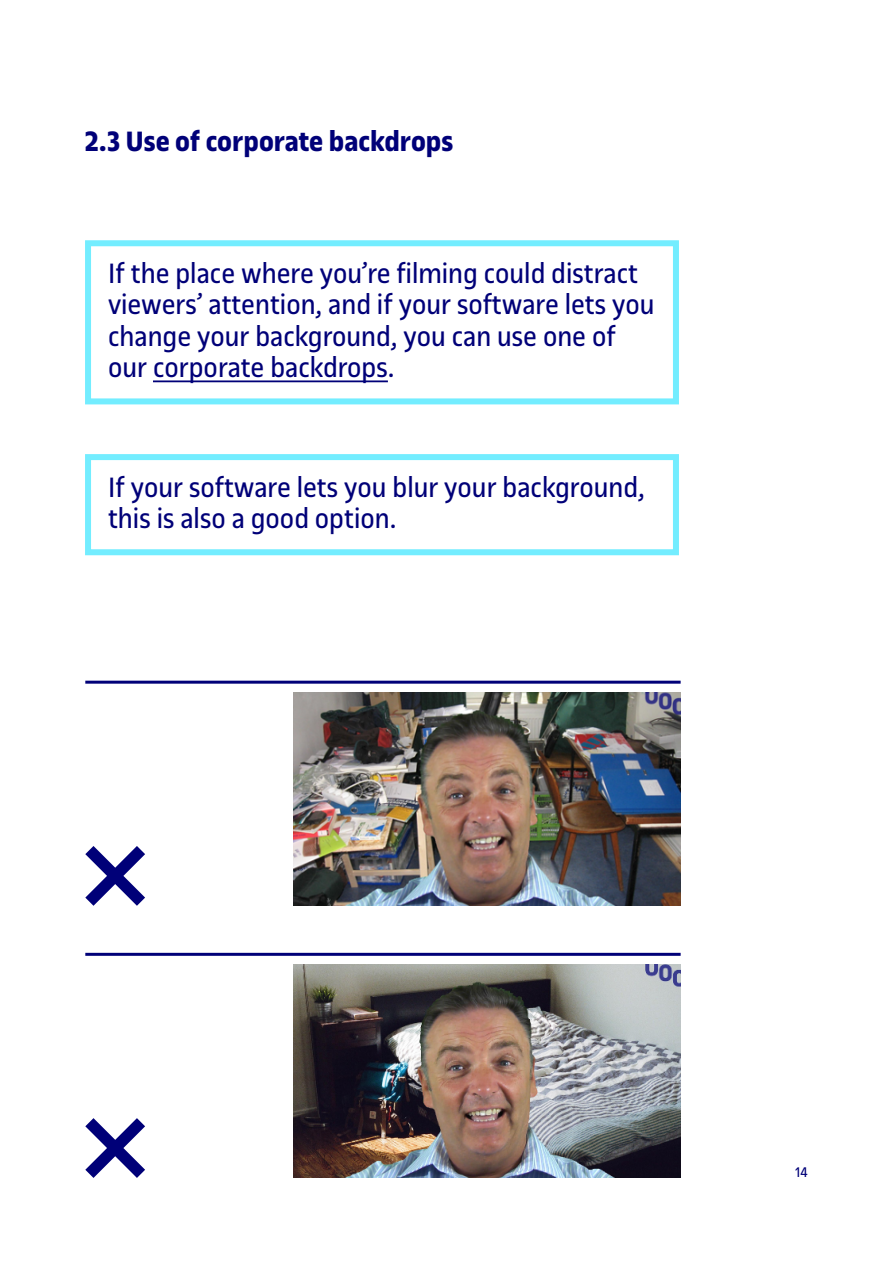
<style>
.page{position:relative;width:893px;height:1263px;background:#fff}
.page>*{position:absolute;margin:0;border:0;box-sizing:border-box;transform-origin:0 0}
.t1{font:30px/31.5px "UOC Sans";color:#000078}
.t2{font:700 30px "UOC Sans";color:#000078}
.t3{font:15px "UOC Sans";color:#000078}
</style>
<div class="page">
<hr style="left:153px;top:380px;width:235px;height:2px;background:#000078">
<div style="left:85px;top:240px;width:594px;height:164px;border:6px solid #73edff"></div>
<div style="left:85px;top:454px;width:594px;height:101px;border:6px solid #73edff"></div>
<img style="left:294px;top:692px;width:387px;height:214px">
<img style="left:294px;top:964px;width:386px;height:214px">
<hr style="left:85px;top:681px;width:596px;height:3px;background:#000078">
<hr style="left:85px;top:953px;width:596px;height:3px;background:#000078">
<svg style="left:85px;top:846px;width:60px;height:60px"></svg>
<svg style="left:85px;top:1118px;width:60px;height:60px"></svg>
<p class="t2" style="left:85px;top:124px;width:370px">2.3 Use of corporate backdrops</p>
<p class="t1" style="left:108px;top:257px;width:548px">If the place where you’re filming could distract viewers’ attention, and if your software lets you change your background, you can use one of our corporate backdrops.</p>
<p class="t1" style="left:108px;top:471px;width:538px">If your software lets you blur your background, this is also a good option.</p>
<p class="t3" style="left:796px;top:1164px;width:14px">14</p>
</div>
